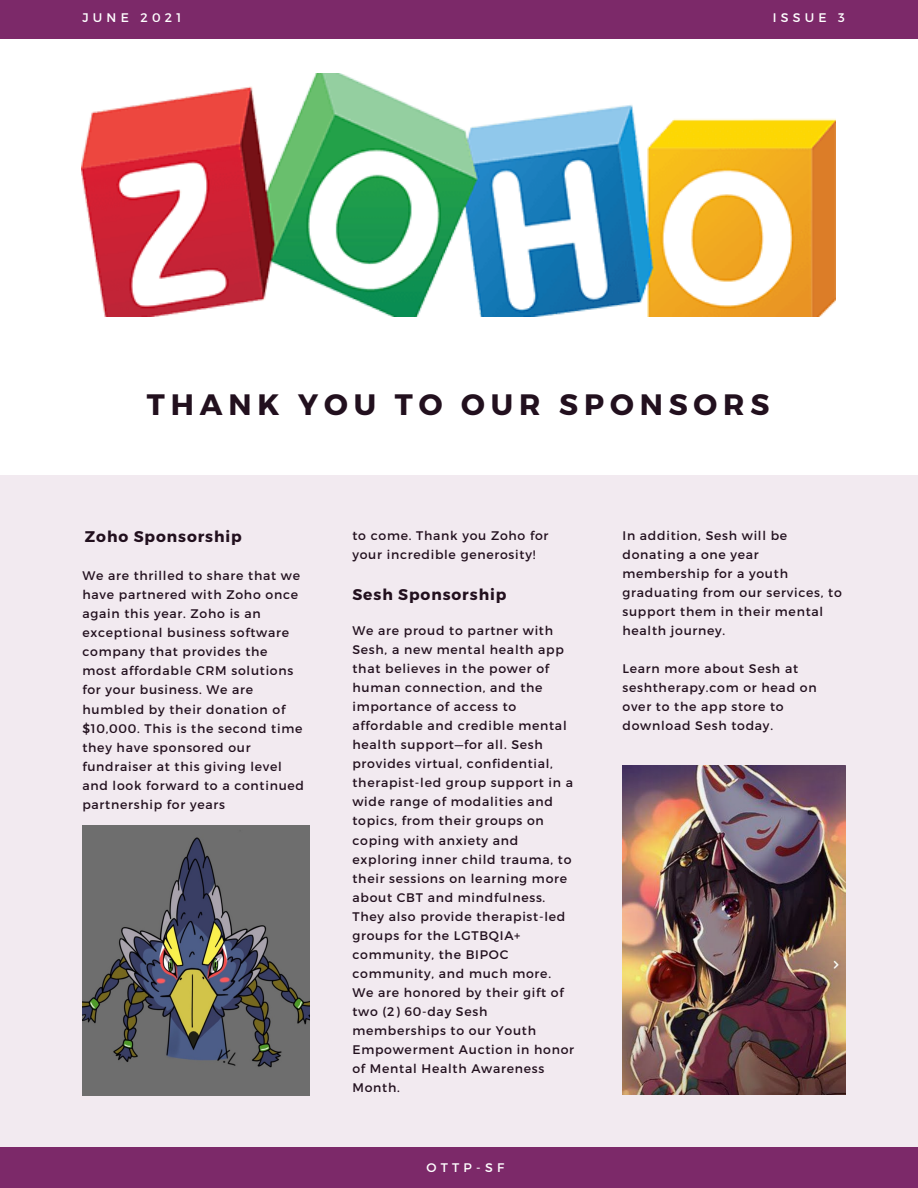
<style>
.page{position:relative;width:918px;height:1188px;background:#fff}
.page>*{position:absolute;margin:0;border:0;box-sizing:border-box;transform-origin:0 0}
.t1{font:700 29.55px "Montserrat";letter-spacing:.2em;color:#22101e}
.t2{font:700 15.45px "Montserrat";letter-spacing:.06em;color:#22101e}
.t3{font:12.45px/19px "Montserrat";letter-spacing:.06em;color:#22101e}
.t4{font:12.45px "Montserrat";letter-spacing:.34em;color:#fff}
</style>
<div class="page">
<div style="left:0;top:475px;width:918px;height:713px;background:#f2eaf0"></div>
<div style="left:0;top:1148px;width:918px;height:40px;background:#7c2969"></div>
<div style="left:0;top:0;width:918px;height:39px;background:#7c2969"></div>
<img style="left:81px;top:73px;width:755px;height:243px">
<img style="left:82px;top:826px;width:228px;height:270px">
<img style="left:623px;top:765px;width:222px;height:330px">
<p class="t4" style="left:82px;top:9px;width:100px">JUNE 2021</p>
<p class="t4" style="left:773px;top:9px;width:74px">ISSUE 3</p>
<p class="t1" style="left:147px;top:386px;width:624px">THANK YOU TO OUR SPONSORS</p>
<p class="t2" style="left:85px;top:527px;width:158px">Zoho Sponsorship</p>
<p class="t3" style="left:82px;top:566px;width:219px">We are thrilled to share that we have partnered with Zoho once again this year. Zoho is an exceptional business software company that provides the</p>
<p class="t3" style="left:82px;top:661px;width:223px">most affordable CRM solutions for your business. We are humbled by their donation of $10,000. This is the second time they have sponsored our fundraiser at this giving level and look forward to a continued partnership for years</p>
<p class="t3" style="left:352px;top:525px;width:198px">to come. Thank you Zoho for your incredible generosity!</p>
<p class="t2" style="left:352px;top:585px;width:155px">Sesh Sponsorship</p>
<p class="t3" style="left:352px;top:620px;width:223px">We are proud to partner with<br>Sesh, a new mental health app that believes in the power of human connection, and the importance of access to affordable and credible mental health support—for all. Sesh provides virtual, confidential, therapist-led group support in a wide range of modalities and topics, from their groups on coping with anxiety and exploring inner child trauma, to their sessions on learning more about CBT and mindfulness.<br>They also provide therapist-led groups for the LGTBQIA+ community, the BIPOC community, and much more.<br>We are honored by their gift of two (2) 60-day Sesh memberships to our Youth<br>Empowerment Auction in honor of Mental Health Awareness<br>Month.</p>
<p class="t4" style="left:426px;top:1159px;width:79px">OTTP-SF</p>
<p class="t3" style="left:623px;top:525px;width:221px">In addition, Sesh will be donating a one year membership for a youth graduating from our services, to support them in their mental health journey.</p>
<p class="t3" style="left:623px;top:658px;width:196px">Learn more about Sesh at seshtherapy.com or head on over to the app store to download Sesh today.</p>
</div>
